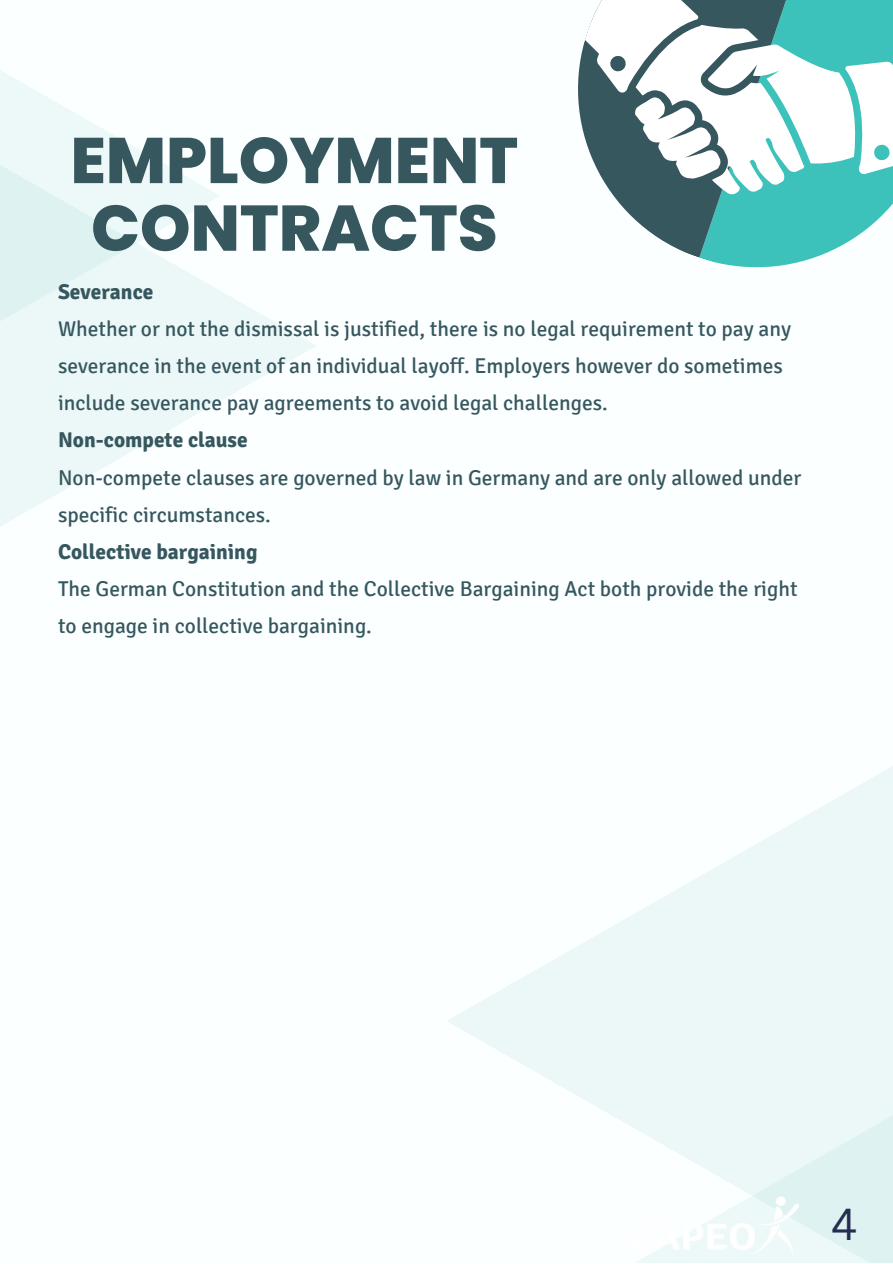
<style>
.page{position:relative;width:893px;height:1264px;background:#fff}
.page>*{position:absolute;margin:0;border:0;box-sizing:border-box;transform-origin:0 0}
.t1{font:800 64.35px/67.7px "Poppins";color:#37575f;text-align:center}
.t2{font:43.5px "Canva Sans";color:#262d51}
.t3{font:21.45px/37px "Signika";color:#37575f}
.t4{font:700 21.45px "Signika";color:#37575f}
</style>
<div class="page">
<div style="left:0;top:0;width:892px;height:1262px;background:#fbffff"></div>
<svg style="left:0;top:291px;width:316px;height:235px"></svg>
<svg style="left:0;top:70px;width:220px;height:393px;fill:#ebf8f7"></svg>
<div style="left:446px;top:631px;width:446px;height:631px;background:linear-gradient(to right,#fdffff,#f2fbfa)"></div>
<div style="left:462px;top:971px;width:430px;height:291px;background:linear-gradient(to right,#f9fefe,#e4f5f4)"></div>
<svg style="left:701px;top:249px;width:134px;height:19px"></svg>
<svg style="left:678px;top:249px;width:135px;height:9px"></svg>
<svg style="left:578px;top:0;width:314px;height:249px"></svg>
<img style="left:624px;top:1190px;width:179px;height:72px">
<h1 class="t1" style="left:71px;top:127px;width:449px">EMPLOYMENT<br>CONTRACTS</h1>
<p class="t4" style="left:58px;top:279px;width:97px">Severance</p>
<p class="t3" style="left:58px;top:310px;width:734px">Whether or not the dismissal is justified, there is no legal requirement to pay any severance in the event of an individual layoff. Employers however do sometimes include severance pay agreements to avoid legal challenges.</p>
<p class="t4" style="left:58px;top:427px;width:191px">Non-compete clause</p>
<p class="t3" style="left:58px;top:459px;width:744px">Non-compete clauses are governed by law in Germany and are only allowed under specific circumstances.</p>
<p class="t4" style="left:58px;top:538px;width:201px">Collective bargaining</p>
<p class="t3" style="left:58px;top:570px;width:741px">The German Constitution and the Collective Bargaining Act both provide the right to engage in collective bargaining.</p>
<h2 class="t2" style="left:831px;top:1193px;width:28px">4</h2>
</div>
